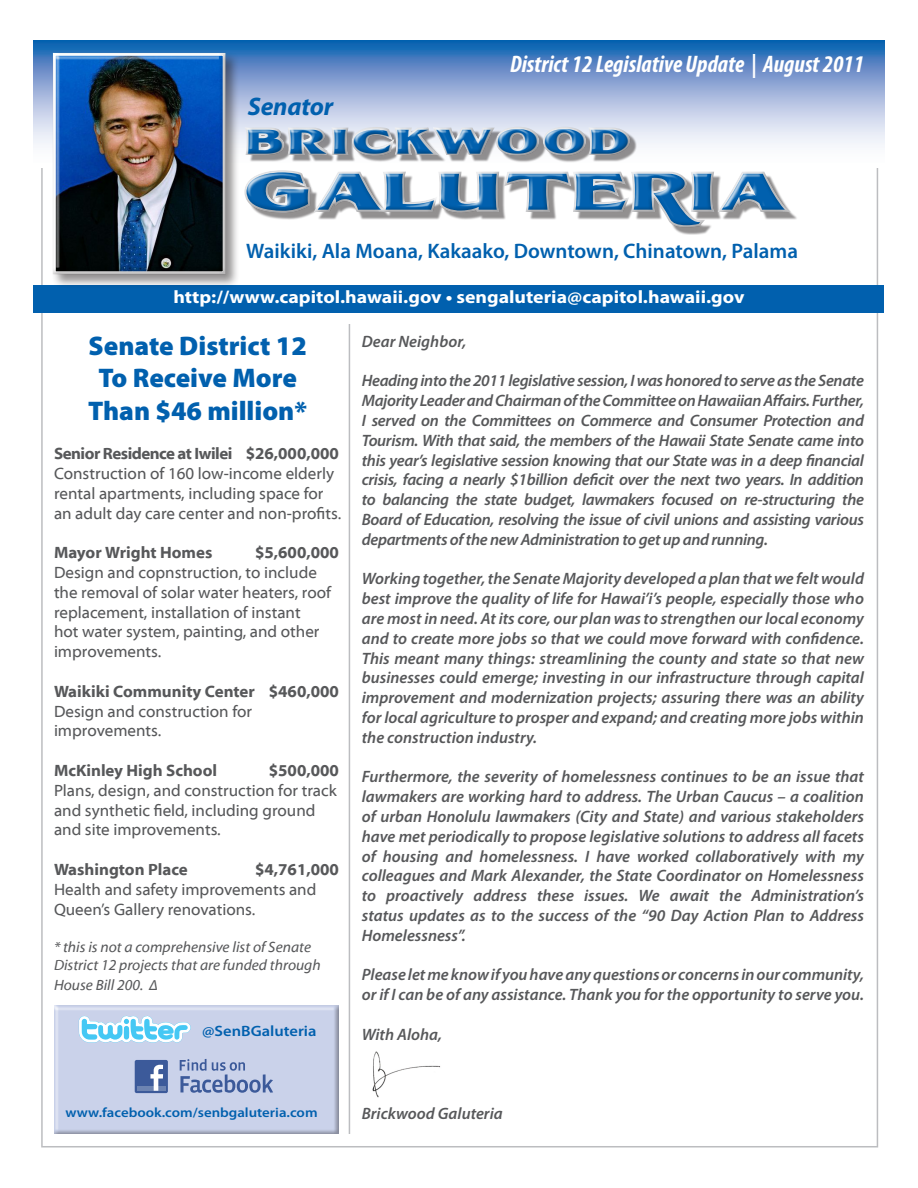
<style>
.page{position:relative;width:918px;height:1188px;background:#fff}
.page>*{position:absolute;margin:0;border:0;box-sizing:border-box;transform-origin:0 0}
.t1{font:700 63px "LHF Brewers";letter-spacing:.06em;color:#0160ae}
.t2{font:700 45px "LHF Brewers";letter-spacing:.1em;color:#0160ae}
.Article_Title{font:900 27px "Myriad Pro";color:#0160ae}
.Article_Title-2{font:italic 700 25.5px "Myriad Pro";letter-spacing:-.01em;color:#0160ae}
.t3{font:italic 700 condensed 24px "Myriad Pro";color:#fff}
.t4{font:600 21px "Myriad Pro";color:#0160ae}
.t5{font:700 18px "Myriad Pro";color:#fff;scale:1.1 1}
.Body_text{font:italic 600 16.5px/19.8px "Myriad Pro";color:#57585a;text-align:justify}
.Body_text-2{font:16.5px/19.8px "Myriad Web Pro";color:#57585a}
.Body_text-3{font:700 16.5px "Myriad Web Pro";color:#57585a}
.Body_text-4{font:700 16.5px "Myriad Web Pro";letter-spacing:-.03em;color:#57585a}
.Body_text-5{font:italic 15px/18px "Myriad Web Pro";color:#57585a}
.t6{font:600 15px "Myriad Pro";color:#0160ae;scale:1.1 1}
.t7{font:600 13.5px "Myriad Pro";color:#0160ae;scale:1.1 1}
</style>
<div class="page">
<div style="left:53px;top:1003px;width:287px;height:133px;background:#231f20;opacity:.75"></div>
<svg style="left:34px;top:40px;width:850px;height:105px;background:#7b9fd0"></svg>
<div style="left:34px;top:286px;width:850px;height:27px;background:#0160ae"></div>
<hr style="left:349px;top:324px;width:1px;height:810px;background:#bcbdc0">
<div style="left:238px;top:120px;width:557px;height:107px;background:#fff;opacity:.75"></div>
<div style="left:242px;top:123px;width:555px;height:111px;background:#231f20;opacity:.75"></div>
<div style="left:51px;top:51px;width:190px;height:238px;background:#231f20;opacity:.5"></div>
<div style="left:52px;top:52px;width:174px;height:222px;background:#231f20;opacity:.75"></div>
<img style="left:372px;top:1051px;width:69px;height:47px">
<svg style="left:180px;top:1059px;width:93px;height:34px;background:#a0afd2"></svg>
<div style="left:135px;top:1060px;width:33px;height:33px;background:#3c5a9a;border-radius:2px"></div>
<div style="left:137px;top:1086px;width:29px;height:5px;background:#6d84b2"></div>
<svg style="left:150px;top:1065px;width:13px;height:26px"></svg>
<svg style="left:81px;top:1016px;width:110px;height:27px"></svg>
<p class="Article_Title-2" style="left:248px;top:90px;width:87px">Senator</p>
<p class="t3" style="left:510px;top:49px;width:355px">District 12 Legislative Update | August 2011</p>
<h2 class="t2" style="left:246px;top:117px;width:385px">brickwood</h2>
<h1 class="t1" style="left:246px;top:159px;width:540px">GALUTERIA</h1>
<p class="t4" style="left:246px;top:238px;width:553px">Waikiki, Ala Moana, Kakaako, Downtown, Chinatown, Palama</p>
<p class="t5" style="left:173px;top:286px;width:521px">http://www.capitol.hawaii.gov • sengaluteria@capitol.hawaii.gov</p>
<p class="Article_Title" style="left:88px;top:328px;width:220px">Senate District 12</p>
<p class="Article_Title" style="left:98px;top:360px;width:200px">To Receive More</p>
<p class="Article_Title" style="left:88px;top:392px;width:221px">Than $46 million*</p>
<p class="Body_text-4" style="left:54px;top:445px;width:287px">Senior Residence at Iwilei $26,000,000</p>
<p class="Body_text-2" style="left:54px;top:464px;width:289px">Construction of 160 low-income elderly rental apartments, including space for an adult day care center and non-profits.</p>
<p class="Body_text-3" style="left:54px;top:544px;width:160px">Mayor Wright Homes</p>
<p class="Body_text-3" style="left:255px;top:544px;width:85px">$5,600,000</p>
<p class="Body_text-2" style="left:54px;top:563px;width:279px">Design and copnstruction, to include the removal of solar water heaters, roof replacement, installation of instant<br>hot water system, painting, and other improvements.</p>
<p class="Body_text-3" style="left:54px;top:682px;width:287px">Waikiki Community Center $460,000</p>
<p class="Body_text-2" style="left:54px;top:702px;width:200px">Design and construction for improvements.</p>
<p class="Body_text-3" style="left:54px;top:761px;width:165px">McKinley High School</p>
<p class="Body_text-3" style="left:269px;top:761px;width:72px">$500,000</p>
<p class="Body_text-2" style="left:54px;top:781px;width:284px">Plans, design, and construction for track and synthetic field, including ground and site improvements.</p>
<p class="Body_text-3" style="left:54px;top:860px;width:135px">Washington Place</p>
<p class="Body_text-3" style="left:255px;top:860px;width:85px">$4,761,000</p>
<p class="Body_text-2" style="left:54px;top:880px;width:264px">Health and safety improvements and<br>Queen’s Gallery renovations.</p>
<p class="Body_text-5" style="left:54px;top:939px;width:268px">* this is not a comprehensive list of Senate<br>District 12 projects that are funded through</p>
<p class="Body_text-5" style="left:54px;top:976px;width:105px">House Bill 200. ∆</p>
<p class="t6" style="left:202px;top:1021px;width:105px">@SenBGaluteria</p>
<p class="Body_text" style="left:362px;top:331px;width:106px">Dear Neighbor,</p>
<p class="Body_text" style="left:362px;top:371px;width:504px">Heading into the 2011 legislative session, I was honored to serve as the Senate Majority Leader and Chairman of the Committee on Hawaiian Affairs. Further, I served on the Committees on Commerce and Consumer Protection and Tourism. With that said, the members of the Hawaii State Senate came into this year’s legislative session knowing that our State was in a deep financial crisis, facing a nearly $1billion deficit over the next two years. In addition to balancing the state budget, lawmakers focused on re-structuring the Board of Education, resolving the issue of civil unions and assisting various departments of the new Administration to get up and running.</p>
<p class="Body_text" style="left:362px;top:569px;width:504px">Working together, the Senate Majority developed a plan that we felt would best improve the quality of life for Hawai’i’s people, especially those who are most in need. At its core, our plan was to strengthen our local economy and to create more jobs so that we could move forward with confidence.<br>This meant many things: streamlining the county and state so that new businesses could emerge; investing in our infrastructure through capital improvement and modernization projects; assuring there was an ability for local agriculture to prosper and expand; and creating more jobs within the construction industry.</p>
<p class="Body_text" style="left:362px;top:767px;width:504px">Furthermore, the severity of homelessness continues to be an issue that lawmakers are working hard to address. The Urban Caucus – a coalition of urban Honolulu lawmakers (City and State) and various stakeholders have met periodically to propose legislative solutions to address all facets of housing and homelessness. I have worked collaboratively with my colleagues and Mark Alexander, the State Coordinator on Homelessness to proactively address these issues. We await the Administration’s status updates as to the success of the “90 Day Action Plan to Address Homelessness”.</p>
<p class="Body_text" style="left:362px;top:965px;width:504px">Please let me know if you have any questions or concerns in our community, or if I can be of any assistance. Thank you for the opportunity to serve you.</p>
<p class="Body_text" style="left:362px;top:1024px;width:82px">With Aloha,</p>
<p class="t7" style="left:66px;top:1104px;width:231px">www.facebook.com/senbgaluteria.com</p>
<p class="Body_text" style="left:362px;top:1103px;width:142px">Brickwood Galuteria</p>
</div>
